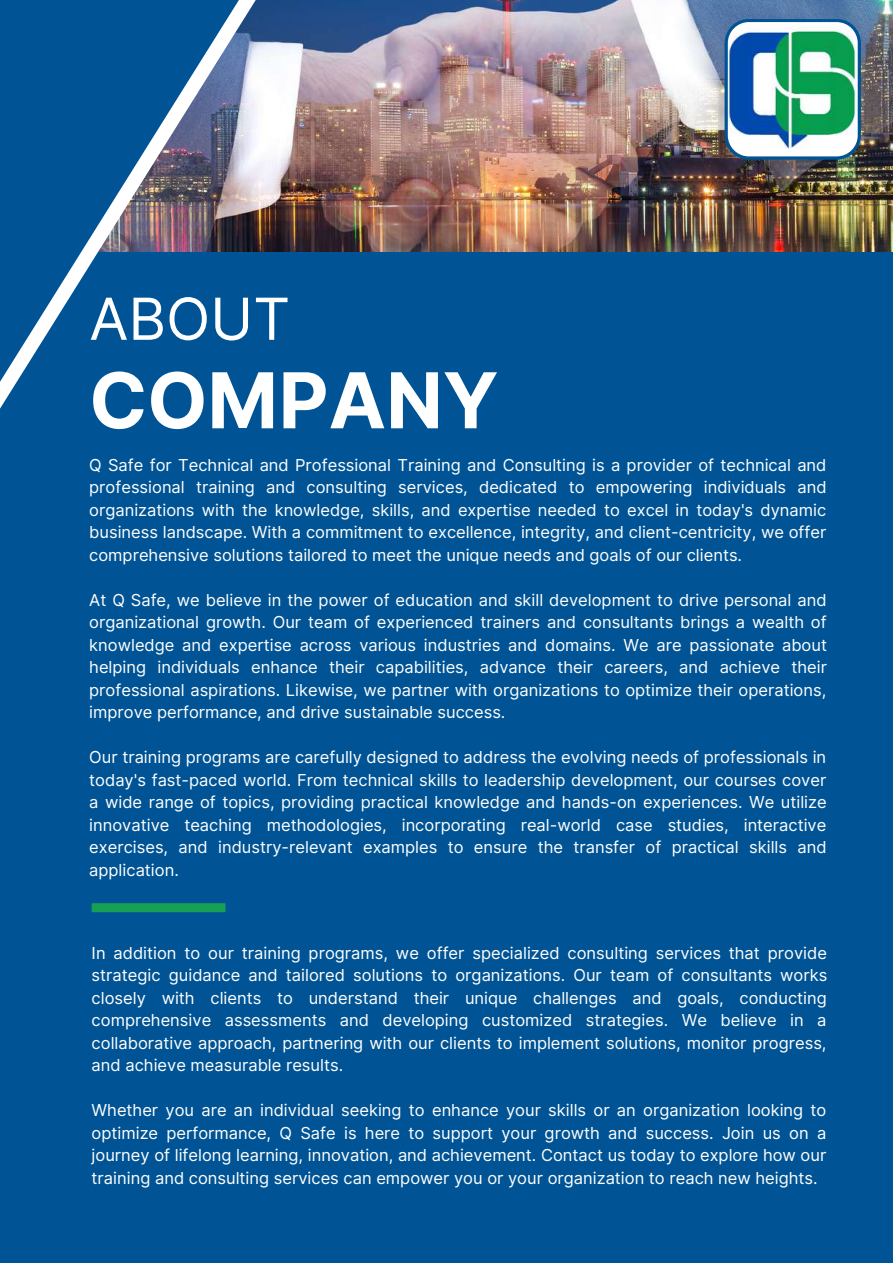
<style>
.page{position:relative;width:893px;height:1264px;background:#fff}
.page>*{position:absolute;margin:0;border:0;box-sizing:border-box;transform-origin:0 0}
.t1{font:700 76.95px "Inter";color:#fff}
.t2{font:57.9px "Inter";color:#fff}
.t3{font:16.5px/22.5px "Inter";color:#fff;text-align:justify}
</style>
<div class="page">
<div style="left:0;top:0;width:892px;height:1262px;background:#005495"></div>
<img style="left:422px;top:0;width:470px;height:251px">
<div style="left:92px;top:903px;width:133px;height:9px;background:#179f53"></div>
<svg style="left:415px;top:0;width:7px;height:252px;background:#927b86"></svg>
<img style="left:0;top:0;width:415px;height:409px">
<svg style="left:724px;top:19px;width:136px;height:140px;background:#6badaa"></svg>
<h2 class="t2" style="left:89px;top:284px;width:202px">ABOUT</h2>
<h1 class="t1" style="left:89px;top:354px;width:411px">COMPANY</h1>
<p class="t3" style="left:89px;top:453px;width:738px">Q Safe for Technical and Professional Training and Consulting is a provider of technical and professional training and consulting services, dedicated to empowering individuals and organizations with the knowledge, skills, and expertise needed to excel in today's dynamic business landscape. With a commitment to excellence, integrity, and client-centricity, we offer comprehensive solutions tailored to meet the unique needs and goals of our clients.</p>
<p class="t3" style="left:89px;top:588px;width:739px">At Q Safe, we believe in the power of education and skill development to drive personal and organizational growth. Our team of experienced trainers and consultants brings a wealth of knowledge and expertise across various industries and domains. We are passionate about helping individuals enhance their capabilities, advance their careers, and achieve their professional aspirations. Likewise, we partner with organizations to optimize their operations, improve performance, and drive sustainable success.</p>
<p class="t3" style="left:89px;top:746px;width:738px">Our training programs are carefully designed to address the evolving needs of professionals in today's fast-paced world. From technical skills to leadership development, our courses cover a wide range of topics, providing practical knowledge and hands-on experiences. We utilize innovative teaching methodologies, incorporating real-world case studies, interactive exercises, and industry-relevant examples to ensure the transfer of practical skills and application.</p>
<p class="t3" style="left:92px;top:941px;width:737px">In addition to our training programs, we offer specialized consulting services that provide strategic guidance and tailored solutions to organizations. Our team of consultants works closely with clients to understand their unique challenges and goals, conducting comprehensive assessments and developing customized strategies. We believe in a collaborative approach, partnering with our clients to implement solutions, monitor progress, and achieve measurable results.</p>
<p class="t3" style="left:92px;top:1099px;width:736px">Whether you are an individual seeking to enhance your skills or an organization looking to optimize performance, Q Safe is here to support your growth and success. Join us on a journey of lifelong learning, innovation, and achievement. Contact us today to explore how our training and consulting services can empower you or your organization to reach new heights.</p>
</div>
